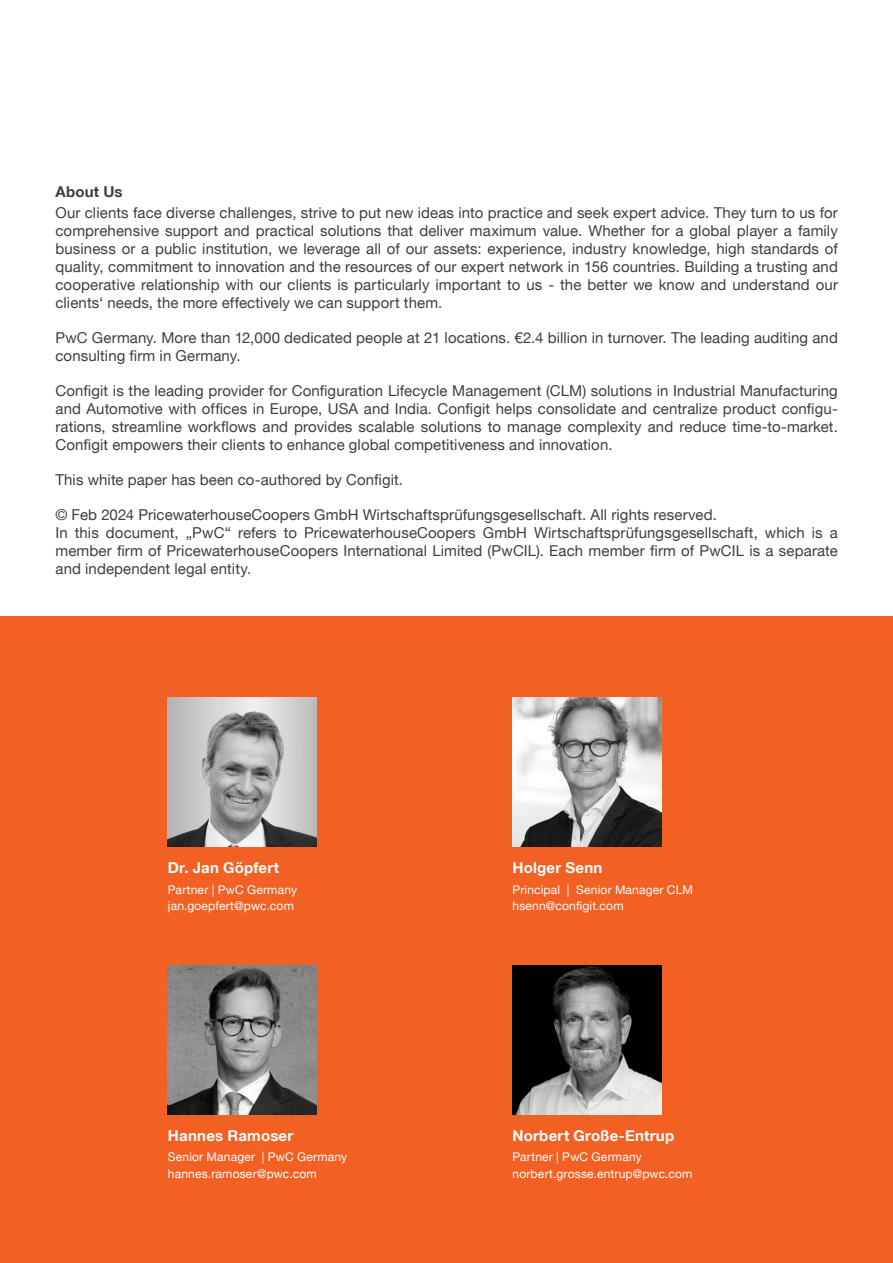
<style>
.page{position:relative;width:893px;height:1263px;background:#fff}
.page>*{position:absolute;margin:0;border:0;box-sizing:border-box;transform-origin:0 0}
.t1{font:15px/18px "Helvetica Neue LT";letter-spacing:.005em;color:#3e3e3f;text-align:justify}
.t2{font:700 15px "Helvetica Neue LT";letter-spacing:.015em;color:#fff}
.t3{font:700 15px "Helvetica Neue LT";letter-spacing:.01em;color:#3e3e3f}
.t4{font:12px/16.5px "Helvetica Neue LT";letter-spacing:.015em;color:#fff}
</style>
<div class="page">
<div style="left:0;top:617px;width:893px;height:646px;background:#f26023"></div>
<img style="left:512px;top:965px;width:149px;height:149px">
<img style="left:168px;top:965px;width:149px;height:149px">
<img style="left:168px;top:697px;width:149px;height:149px">
<img style="left:512px;top:697px;width:149px;height:149px">
<p class="t3" style="left:55px;top:183px;width:69px">About Us</p>
<p class="t1" style="left:55px;top:203px;width:784px">Our clients face diverse challenges, strive to put new ideas into practice and seek expert advice. They turn to us for comprehensive support and practical solutions that deliver maximum value. Whether for a global player a family business or a public institution, we leverage all of our assets: experience, industry knowledge, high standards of quality, commitment to innovation and the resources of our expert network in 156 countries. Building a trusting and cooperative relationship with our clients is particularly important to us - the better we know and understand our clients‘ needs, the more effectively we can support them.</p>
<p class="t1" style="left:55px;top:328px;width:784px">PwC Germany. More than 12,000 dedicated people at 21 locations. €2.4 billion in turnover. The leading auditing and consulting firm in Germany.</p>
<p class="t1" style="left:55px;top:381px;width:784px">Configit is the leading provider for Configuration Lifecycle Management (CLM) solutions in Industrial Manufacturing and Automotive with offices in Europe, USA and India. Configit helps consolidate and centralize product configu&shy;rations, streamline workflows and provides scalable solutions to manage complexity and reduce time-to-market.<br>Configit empowers their clients to enhance global competitiveness and innovation.</p>
<p class="t1" style="left:55px;top:470px;width:349px">This white paper has been co-authored by Configit.</p>
<p class="t1" style="left:55px;top:505px;width:784px;text-align:left">© Feb 2024 PricewaterhouseCoopers GmbH Wirtschaftsprüfungsgesellschaft. All rights reserved.<br>In this document, „PwC“ refers to PricewaterhouseCoopers GmbH Wirtschaftsprüfungsgesellschaft, which is a member firm of PricewaterhouseCoopers International Limited (PwCIL). Each member firm of PwCIL is a separate and independent legal entity.</p>
<p class="t2" style="left:168px;top:858px;width:113px">Dr. Jan Göpfert</p>
<p class="t4" style="left:168px;top:881px;width:131px">Partner | PwC Germany jan.goepfert@pwc.com</p>
<p class="t2" style="left:168px;top:1126px;width:127px">Hannes Ramoser</p>
<p class="t4" style="left:168px;top:1148px;width:181px">Senior Manager | PwC Germany hannes.ramoser@pwc.com</p>
<p class="t2" style="left:512px;top:858px;width:91px">Holger Senn</p>
<p class="t4" style="left:512px;top:881px;width:182px">Principal | Senior Manager CLM hsenn@configit.com</p>
<p class="t2" style="left:512px;top:1126px;width:163px">Norbert Große-Entrup</p>
<p class="t4" style="left:512px;top:1149px;width:181px">Partner | PwC Germany norbert.grosse.entrup@pwc.com</p>
</div>
